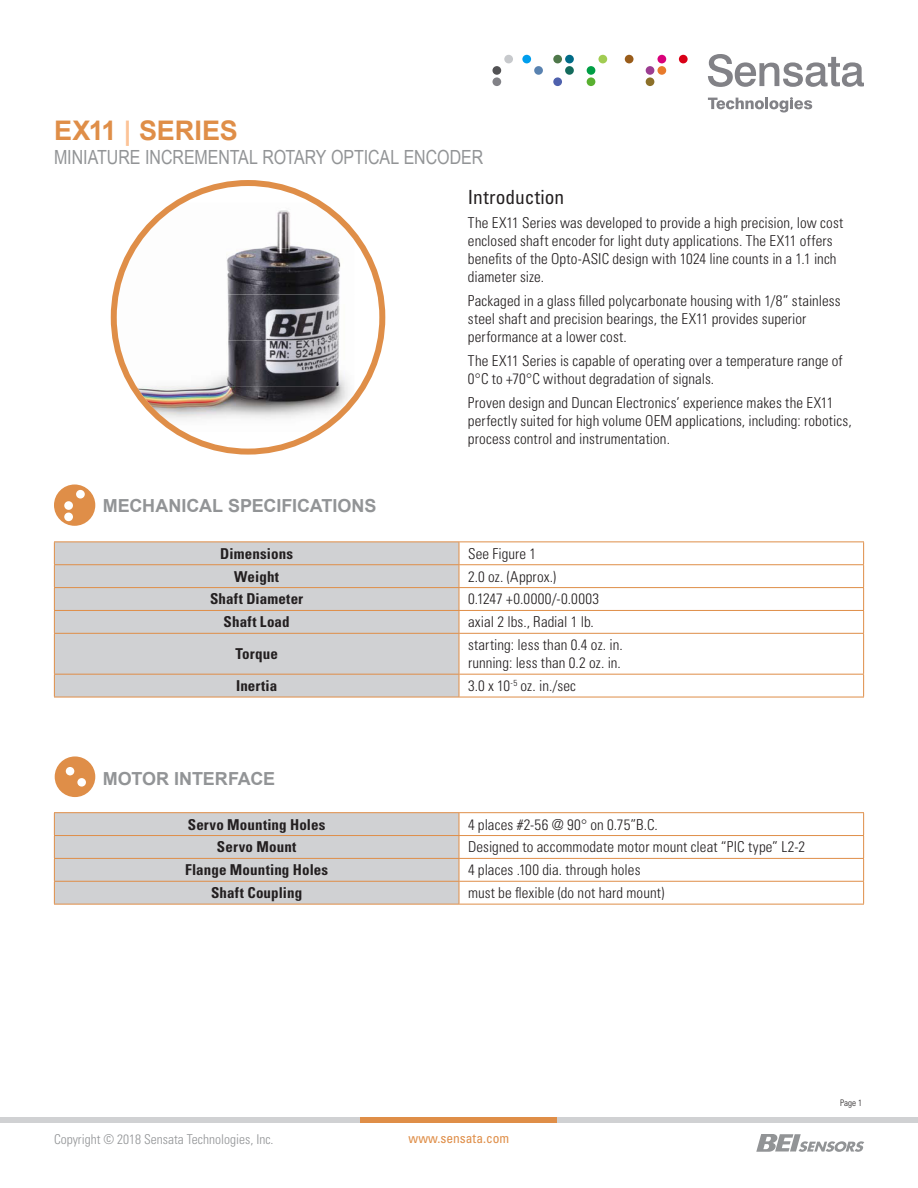
<style>
.page{position:relative;width:918px;height:1188px;background:#fff}
.page>*{position:absolute;margin:0;border:0;box-sizing:border-box;transform-origin:0 0}
.A_Head{font:700 27px "Arial";letter-spacing:-.005em;color:#df8e48}
.B_Head{font:19.5px "Arial Narrow";color:#929496}
.Subhead{font:condensed 19.5px "Univers LT Std";color:#231f20}
.C_Head{font:700 18px "Arial";letter-spacing:-.005em;color:#929496}
.Subhead-2{font:300 condensed 15px/18px "Univers LT Std";letter-spacing:.005em;color:#231f20}
.Table_Subhead{font:300 condensed 15px "Univers LT Std";letter-spacing:.005em;color:#231f20}
.Table_Subhead-2{font:700 condensed 15px "Univers LT Std";letter-spacing:.01em;color:#231f20}
.Table_Subhead-3{font:300 condensed 15px "Univers LT Std";letter-spacing:.03em;color:#231f20}
.t1{font:300 condensed 13.5px "Univers LT Std";color:#929496}
.t2{font:condensed 13.5px "Univers LT Std";color:#df8e48}
.t3{font:300 condensed 9px "Univers LT Std";color:#231f20}
.s1{color:#fcc397}
</style>
<div class="page">
<svg style="left:756px;top:1134px;width:108px;height:18px"></svg>
<svg style="left:708px;top:54px;width:156px;height:33px"></svg>
<svg style="left:708px;top:97px;width:104px;height:15px"></svg>
<div style="left:492px;top:77px;width:9px;height:9px;background:#828287;border-radius:50%"></div>
<div style="left:522px;top:55px;width:9px;height:8px;background:#009eed;border-radius:50%"></div>
<div style="left:534px;top:66px;width:9px;height:9px;background:#5982b0;border-radius:50%"></div>
<div style="left:553px;top:55px;width:9px;height:8px;background:#4f784a;border-radius:50%"></div>
<div style="left:565px;top:55px;width:9px;height:8px;background:#006b87;border-radius:50%"></div>
<div style="left:565px;top:66px;width:9px;height:9px;background:#146b5c;border-radius:50%"></div>
<div style="left:553px;top:77px;width:9px;height:9px;background:#4f61ad;border-radius:50%"></div>
<div style="left:598px;top:55px;width:9px;height:8px;background:#a1cc52;border-radius:50%"></div>
<div style="left:587px;top:66px;width:8px;height:9px;background:#009e45;border-radius:50%"></div>
<div style="left:587px;top:77px;width:8px;height:9px;background:#59b030;border-radius:50%"></div>
<div style="left:657px;top:55px;width:9px;height:8px;background:#d9007a;border-radius:50%"></div>
<div style="left:646px;top:66px;width:8px;height:9px;background:#9c3d91;border-radius:50%"></div>
<div style="left:657px;top:66px;width:9px;height:9px;background:#e87a2b;border-radius:50%"></div>
<div style="left:646px;top:77px;width:8px;height:9px;background:#8c7029;border-radius:50%"></div>
<div style="left:679px;top:55px;width:9px;height:8px;background:#d90017;border-radius:50%"></div>
<div style="left:504px;top:55px;width:9px;height:8px;background:#c7c9cc;border-radius:50%"></div>
<div style="left:492px;top:66px;width:9px;height:9px;background:#525254;border-radius:50%"></div>
<div style="left:625px;top:55px;width:9px;height:8px;background:#995c1a;border-radius:50%"></div>
<div style="left:0;top:1117px;width:918px;height:6px;background:#d0d1d3"></div>
<div style="left:361px;top:1117px;width:196px;height:6px;background:#df8e48"></div>
<div style="left:55px;top:756px;width:40px;height:41px;background:#df8e48;border-radius:50%"></div>
<div style="left:66px;top:767px;width:8px;height:8px;background:#fff;border-radius:50%"></div>
<div style="left:77px;top:778px;width:9px;height:9px;background:#fff;border-radius:50%"></div>
<div style="left:54px;top:485px;width:41px;height:41px;background:#df8e48;border-radius:50%"></div>
<div style="left:76px;top:490px;width:9px;height:9px;background:#fff;border-radius:50%"></div>
<div style="left:64px;top:501px;width:9px;height:9px;background:#fff;border-radius:50%"></div>
<div style="left:64px;top:513px;width:9px;height:8px;background:#fff;border-radius:50%"></div>
<svg style="left:114px;top:183px;width:268px;height:269px"></svg>
<img style="left:118px;top:249px;width:236px;height:137px">
<img style="left:136px;top:386px;width:218px;height:46px">
<img style="left:136px;top:203px;width:218px;height:46px">
<div style="left:111px;top:180px;width:274px;height:275px;border:6px solid #df8e48;border-radius:50%"></div>
<div style="left:55px;top:543px;width:404px;height:154px;background:#d0d1d3"></div>
<svg style="left:54px;top:543px;width:1px;height:90px"></svg>
<hr style="left:54px;top:634px;width:1px;height:40px;background:#df8e48">
<svg style="left:54px;top:675px;width:1px;height:22px"></svg>
<hr style="left:54px;top:542px;width:405px;height:1px;background:#df8e48">
<hr style="left:459px;top:542px;width:405px;height:1px;background:#df8e48">
<svg style="left:459px;top:542px;width:1px;height:91px"></svg>
<svg style="left:863px;top:542px;width:1px;height:91px"></svg>
<hr style="left:459px;top:634px;width:1px;height:40px;background:#df8e48">
<hr style="left:863px;top:634px;width:1px;height:40px;background:#df8e48">
<svg style="left:459px;top:675px;width:1px;height:22px"></svg>
<svg style="left:863px;top:675px;width:1px;height:22px"></svg>
<hr style="left:54px;top:564px;width:405px;height:1px;background:#df8e48">
<hr style="left:459px;top:564px;width:405px;height:1px;background:#df8e48">
<hr style="left:54px;top:587px;width:405px;height:1px;background:#df8e48">
<hr style="left:459px;top:587px;width:405px;height:1px;background:#df8e48">
<hr style="left:54px;top:610px;width:405px;height:1px;background:#df8e48">
<hr style="left:459px;top:610px;width:405px;height:1px;background:#df8e48">
<hr style="left:54px;top:633px;width:405px;height:1px;background:#df8e48">
<hr style="left:459px;top:633px;width:405px;height:1px;background:#df8e48">
<hr style="left:54px;top:674px;width:405px;height:1px;background:#df8e48">
<hr style="left:459px;top:674px;width:405px;height:1px;background:#df8e48">
<hr style="left:54px;top:697px;width:405px;height:1px;background:#df8e48">
<hr style="left:459px;top:697px;width:405px;height:1px;background:#df8e48">
<hr style="left:54px;top:812px;width:405px;height:1px;background:#df8e48">
<hr style="left:459px;top:812px;width:405px;height:1px;background:#df8e48">
<div style="left:54px;top:813px;width:406px;height:91px;background:#d0d1d3"></div>
<svg style="left:863px;top:813px;width:1px;height:91px"></svg>
<hr style="left:54px;top:835px;width:405px;height:1px;background:#df8e48">
<hr style="left:459px;top:835px;width:405px;height:1px;background:#df8e48">
<hr style="left:54px;top:858px;width:405px;height:1px;background:#df8e48">
<hr style="left:459px;top:858px;width:405px;height:1px;background:#df8e48">
<hr style="left:54px;top:881px;width:405px;height:1px;background:#df8e48">
<hr style="left:459px;top:881px;width:405px;height:1px;background:#df8e48">
<hr style="left:54px;top:904px;width:405px;height:1px;background:#df8e48">
<hr style="left:459px;top:904px;width:405px;height:1px;background:#df8e48">
<p class="A_Head" style="left:54px;top:113px;width:185px">EX11 <span class="s1">|</span> SERIES</p>
<p class="B_Head" style="left:54px;top:143px;width:431px">MINIATURE INCREMENTAL ROTARY OPTICAL ENCODER</p>
<p class="Subhead" style="left:468px;top:185px;width:98px">Introduction</p>
<p class="Subhead-2" style="left:468px;top:214px;width:377px">The EX11 Series was developed to provide a high precision, low cost enclosed shaft encoder for light duty applications. The EX11 offers benefits of the Opto-ASIC design with 1024 line counts in a 1.1 inch diameter size.</p>
<p class="Subhead-2" style="left:468px;top:292px;width:374px">Packaged in a glass filled polycarbonate housing with 1/8” stainless steel shaft and precision bearings, the EX11 provides superior performance at a lower cost.</p>
<p class="Subhead-2" style="left:468px;top:352px;width:376px">The EX11 Series is capable of operating over a temperature range of<br>0°C to +70°C without degradation of signals.</p>
<p class="Subhead-2" style="left:468px;top:394px;width:385px">Proven design and Duncan Electronics’ experience makes the EX11 perfectly suited for high volume OEM applications, including: robotics, process control and instrumentation.</p>
<p class="C_Head" style="left:103px;top:493px;width:275px">MECHANICAL SPECIFICATIONS</p>
<p class="Table_Subhead-2" style="left:220px;top:544px;width:74px">Dimensions</p>
<p class="Table_Subhead" style="left:468px;top:544px;width:70px">See Figure 1</p>
<p class="Table_Subhead-2" style="left:234px;top:567px;width:46px">Weight</p>
<p class="Table_Subhead" style="left:468px;top:567px;width:90px">2.0 oz. (Approx.)</p>
<p class="Table_Subhead-2" style="left:210px;top:590px;width:95px">Shaft Diameter</p>
<p class="Table_Subhead-3" style="left:468px;top:590px;width:133px">0.1247 +0.0000/-0.0003</p>
<p class="Table_Subhead-2" style="left:224px;top:613px;width:68px">Shaft Load</p>
<p class="Table_Subhead" style="left:468px;top:613px;width:127px">axial 2 lbs., Radial 1 lb.</p>
<p class="Table_Subhead-2" style="left:235px;top:645px;width:44px">Torque</p>
<p class="Table_Subhead" style="left:468px;top:636px;width:156px">starting: less than 0.4 oz. in.</p>
<p class="Table_Subhead" style="left:468px;top:654px;width:154px">running: less than 0.2 oz. in.</p>
<p class="Table_Subhead-2" style="left:236px;top:676px;width:43px">Inertia</p>
<p class="Table_Subhead" style="left:468px;top:677px;width:110px">3.0 x 10<sup>-5</sup> oz. in./sec</p>
<p class="C_Head" style="left:103px;top:766px;width:174px">MOTOR INTERFACE</p>
<p class="Table_Subhead-2" style="left:188px;top:815px;width:139px">Servo Mounting Holes</p>
<p class="Table_Subhead" style="left:468px;top:815px;width:191px">4 places #2-56 @ 90° on 0.75”B.C.</p>
<p class="Table_Subhead-2" style="left:217px;top:838px;width:81px">Servo Mount</p>
<p class="Table_Subhead" style="left:468px;top:838px;width:339px">Designed to accommodate motor mount cleat “PIC type” L2-2</p>
<p class="Table_Subhead-2" style="left:185px;top:861px;width:145px">Flange Mounting Holes</p>
<p class="Table_Subhead" style="left:468px;top:861px;width:174px">4 places .100 dia. through holes</p>
<p class="Table_Subhead-2" style="left:211px;top:884px;width:93px">Shaft Coupling</p>
<p class="Table_Subhead" style="left:468px;top:884px;width:198px">must be flexible (do not hard mount)</p>
<p class="t1" style="left:54px;top:1131px;width:221px">Copyright © 2018 Sensata Technologies, Inc.</p>
<p class="t2" style="left:409px;top:1130px;width:102px">www.sensata.com</p>
<p class="t3" style="left:840px;top:1098px;width:23px">Page 1</p>
</div>
